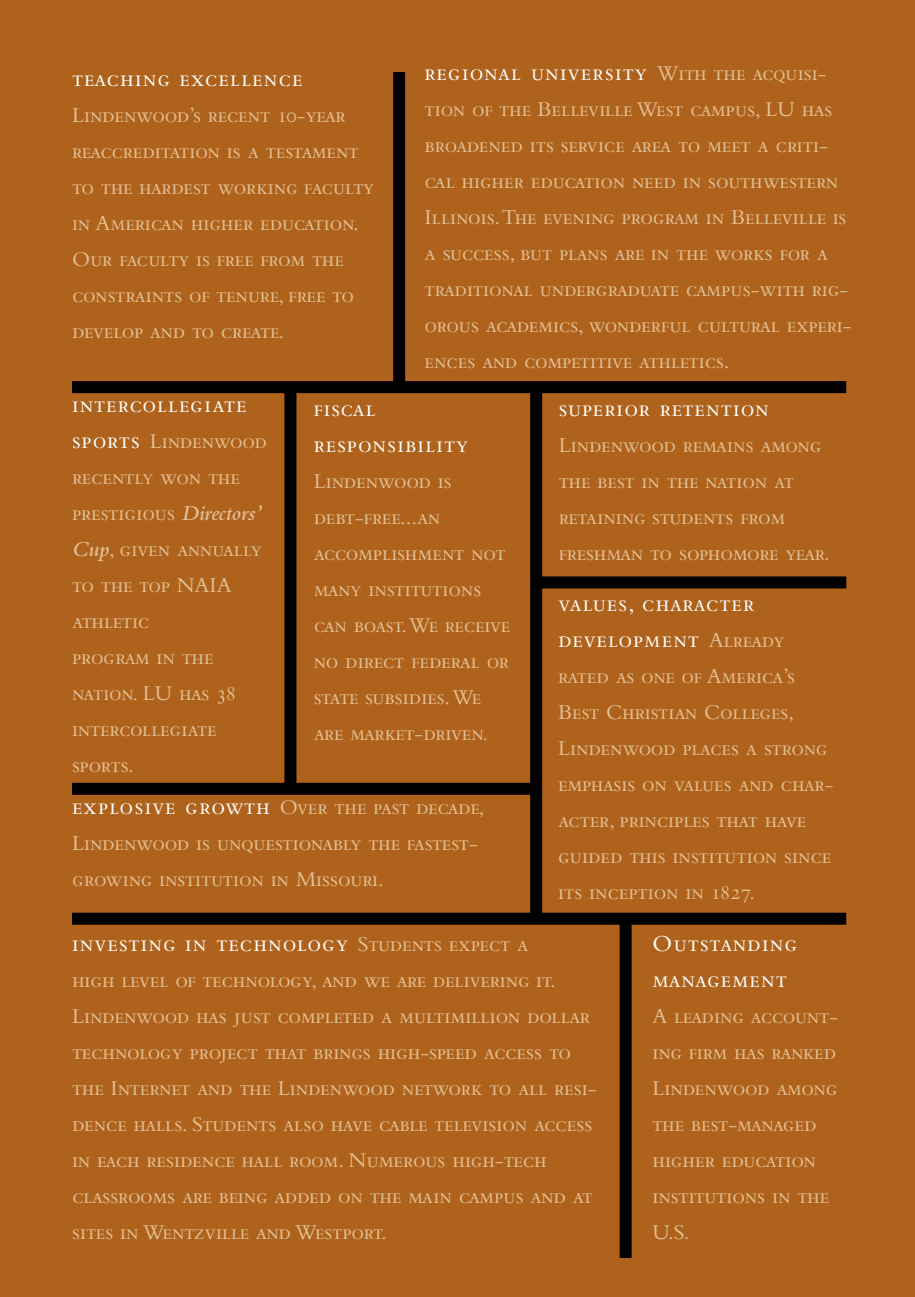
<style>
.page{position:relative;width:915px;height:1297px;background:#fff}
.page>*{position:absolute;margin:0;border:0;box-sizing:border-box;transform-origin:0 0}
.t1{font:24px/36px "Bembo SC";letter-spacing:.03em;color:#fff}
.t2{font:24px/36px "Bembo SC";letter-spacing:.05em;color:#fff}
.t3{font:22px/36px "Bembo SC";letter-spacing:-.02em;color:#e2c197}
.t4{font:22px/36px "Bembo SC";color:#e2c197}
.s1{font-size:22px;color:#e2c197}
.s2{font-size:24px;color:#fff}
.s3{font-family:"Bembo Semibold Italic Os F"}
</style>
<div class="page">
<div style="left:0;top:0;width:915px;height:1296px;background:#af621b"></div>
<div style="left:72px;top:381px;width:774px;height:12px;background:#000"></div>
<div style="left:530px;top:385px;width:12px;height:535px;background:#000"></div>
<div style="left:619px;top:918px;width:12px;height:339px;background:#000"></div>
<div style="left:284px;top:385px;width:12px;height:400px;background:#000"></div>
<div style="left:72px;top:782px;width:460px;height:12px;background:#000"></div>
<div style="left:532px;top:576px;width:314px;height:12px;background:#000"></div>
<div style="left:393px;top:72px;width:12px;height:311px;background:#000"></div>
<div style="left:72px;top:912px;width:774px;height:12px;background:#000"></div>
<p class="t2" style="left:72px;top:61px;width:231px">teaching excellence</p>
<p class="t3" style="left:72px;top:97px;width:304px">Lindenwood’s recent 10-year reaccreditation is a testament to the hardest working faculty in American higher education.<br>Our faculty is free from the constraints of tenure, free to develop and to create.</p>
<p class="t1" style="left:424px;top:55px;width:403px">regional university <span class="s1">With the acquisi-</span></p>
<p class="t3" style="left:424px;top:91px;width:428px">tion of the Belleville West campus, LU has broadened its service area to meet a criti&shy;cal higher education need in southwestern Illinois. The evening program in Belleville is a success, but plans are in the works for a traditional undergraduate campus-with rig&shy;orous academics, wonderful cultural experi&shy;ences and competitive athletics.</p>
<p class="t1" style="left:72px;top:387px;width:176px">intercollegiate</p>
<p class="t3" style="left:72px;top:423px;width:197px"><span class="s2">sports</span> Lindenwood recently won the prestigious <span class="s3">Directors’<br>Cup</span>, given annually to the top NAIA athletic<br>program in the nation. LU has 38 intercollegiate sports.</p>
<p class="t2" style="left:314px;top:391px;width:156px">fiscal responsibility</p>
<p class="t3" style="left:314px;top:463px;width:198px">Lindenwood is debt-free...an accomplishment not many institutions can boast. We receive no direct federal or state subsidies. We are market-driven.</p>
<p class="t3" style="left:72px;top:789px;width:414px"><span class="s2">explosive growth</span> Over the past decade,<br>Lindenwood is unquestionably the fastest&shy;growing institution in Missouri.</p>
<p class="t1" style="left:559px;top:390px;width:212px">superior retention</p>
<p class="t3" style="left:559px;top:427px;width:273px">Lindenwood remains among the best in the nation at retaining students from freshman to sophomore year.</p>
<p class="t1" style="left:558px;top:585px;width:228px">values, character development <span class="s1">Already</span></p>
<p class="t4" style="left:558px;top:658px;width:277px">rated as one of America’s<br>Best Christian Colleges,<br>Lindenwood places a strong emphasis on values and char&shy;acter, principles that have guided this institution since its inception in 1827.</p>
<p class="t1" style="left:72px;top:925px;width:458px">investing in technology <span class="s1">Students expect a</span></p>
<p class="t3" style="left:72px;top:961px;width:526px">high level of technology, and we are delivering it.<br>Lindenwood has just completed a multimillion dollar technology project that brings high-speed access to the Internet and the Lindenwood network to all resi&shy;dence halls. Students also have cable television access in each residence hall room. Numerous high-tech classrooms are being added on the main campus and at sites in Wentzville and Westport.</p>
<p class="t1" style="left:652px;top:925px;width:146px">Outstanding management</p>
<p class="t3" style="left:652px;top:997px;width:187px">A leading account&shy;ing firm has ranked<br>Lindenwood among the best-managed higher education institutions in the<br>U.S.</p>
</div>
